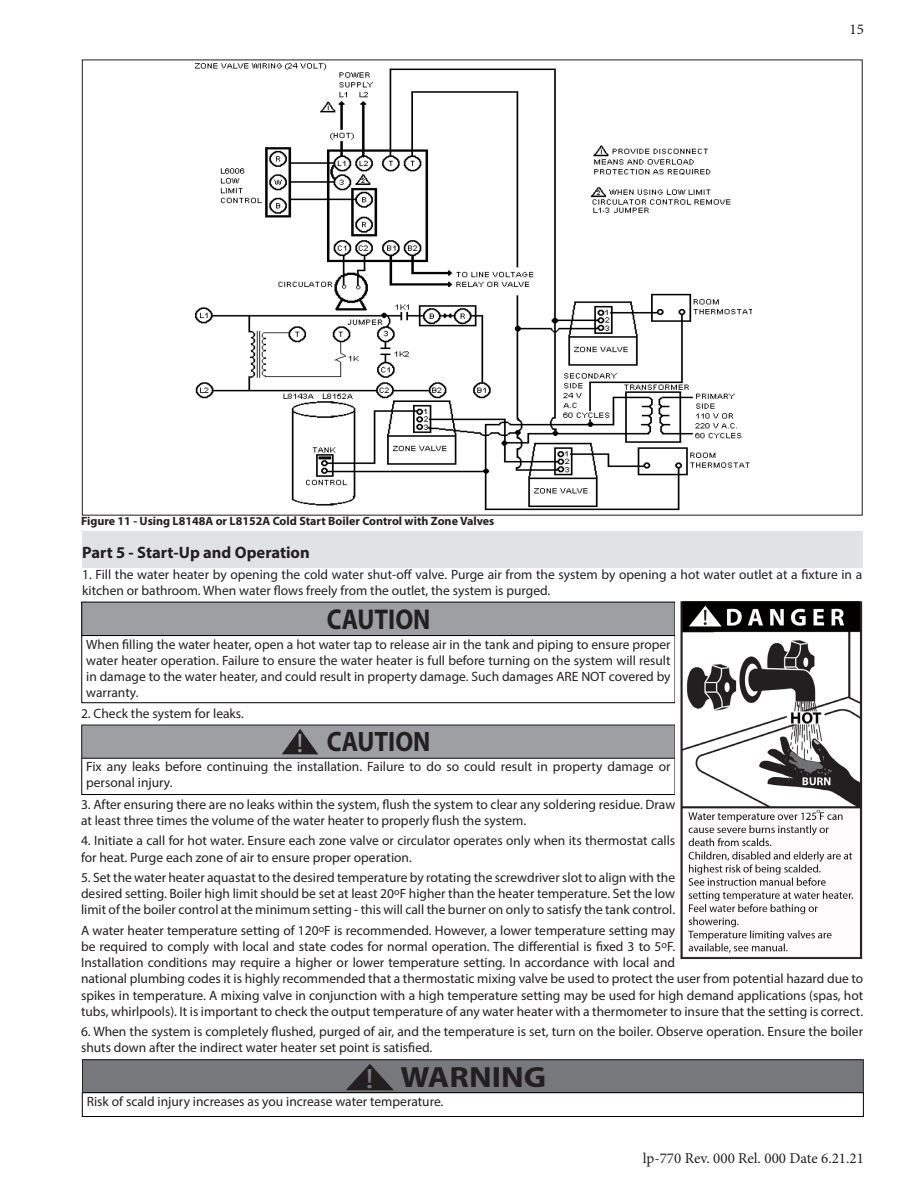
<style>
.page{position:relative;width:918px;height:1188px;background:#fff}
.page>*{position:absolute;margin:0;border:0;box-sizing:border-box;transform-origin:0 0}
.t1{font:700 29.25px "Myriad Pro";color:#231f20;scale:1.12 1}
.t2{font:700 28.8px "Myriad Pro";color:#231f20;scale:.87 1}
.t3{font:700 28.2px "Myriad Pro";color:#231f20;scale:.89 1}
.Heading{font:700 16.5px "Myriad Pro";color:#231f20}
.t4{font:15px "Minion Pro";color:#231f20}
.Body_Copy_9pt{font:13.5px/16.2px "Myriad Pro";color:#231f20}
.t5{font:700 12px "Myriad Pro";color:#231f20}
.s1{font-weight:400;font-size:26.85px;color:#9d9fa2}
.s2{font-weight:400;font-size:27.9px;color:#76787b}
</style>
<div class="page">
<img style="left:195px;top:63px;width:557px;height:448px">
<div style="left:82px;top:531px;width:780px;height:36px;background:#e1e2e4"></div>
<div style="left:82px;top:635px;width:593px;height:68px;border:1px solid #000"></div>
<div style="left:82px;top:757px;width:593px;height:38px;border:1px solid #000"></div>
<div style="left:82px;top:602px;width:593px;height:34px;background:#9d9fa2"></div>
<div style="left:82px;top:602px;width:593px;height:34px;border:1px solid #000"></div>
<div style="left:82px;top:725px;width:593px;height:33px;background:#9d9fa2"></div>
<svg style="left:282px;top:729px;width:36px;height:26px"></svg>
<img style="left:680px;top:601px;width:183px;height:359px">
<div style="left:82px;top:1060px;width:781px;height:33px;background:#76787b"></div>
<svg style="left:346px;top:1064px;width:48px;height:27px"></svg>
<div style="left:82px;top:1060px;width:782px;height:33px;border:1px solid #231f20"></div>
<div style="left:82px;top:1093px;width:782px;height:24px;border:1px solid #000"></div>
<p class="t5" style="left:81px;top:513px;width:415px">Figure 11 - Using L8148A or L8152A Cold Start Boiler Control with Zone Valves</p>
<p class="Heading" style="left:82px;top:542px;width:229px">Part 5 - Start-Up and Operation</p>
<p class="t4" style="left:850px;top:19px;width:16px">15</p>
<p class="Body_Copy_9pt" style="left:82px;top:566px;width:782px">1. Fill the water heater by opening the cold water shut-off valve. Purge air from the system by opening a hot water outlet at a fixture in a kitchen or bathroom. When water flows freely from the outlet, the system is purged.</p>
<p class="t2" style="left:327px;top:600px;width:121px">CAUTION</p>
<p class="Body_Copy_9pt" style="left:86px;top:636px;width:586px;text-align:justify">When filling the water heater, open a hot water tap to release air in the tank and piping to ensure proper water heater operation. Failure to ensure the water heater is full before turning on the system will result in damage to the water heater, and could result in property damage. Such damages ARE NOT covered by warranty.</p>
<p class="Body_Copy_9pt" style="left:81px;top:705px;width:164px">2. Check the system for leaks.</p>
<p class="t3" style="left:297px;top:723px;width:152px"><span class="s1">!</span> CAUTION</p>
<p class="Body_Copy_9pt" style="left:86px;top:758px;width:586px">Fix any leaks before continuing the installation. Failure to do so could result in property damage or personal injury.</p>
<p class="Body_Copy_9pt" style="left:81px;top:796px;width:596px">3. After ensuring there are no leaks within the system, flush the system to clear any soldering residue. Draw at least three times the volume of the water heater to properly flush the system.</p>
<p class="Body_Copy_9pt" style="left:81px;top:832px;width:596px">4. Initiate a call for hot water. Ensure each zone valve or circulator operates only when its thermostat calls for heat. Purge each zone of air to ensure proper operation.</p>
<p class="Body_Copy_9pt" style="left:81px;top:869px;width:596px;text-align:justify">5. Set the water heater aquastat to the desired temperature by rotating the screwdriver slot to align with the desired setting. Boiler high limit should be set at least 20<sup>o</sup>F higher than the heater temperature. Set the low limit of the boiler control at the minimum setting - this will call the burner on only to satisfy the tank control.</p>
<p class="Body_Copy_9pt" style="left:81px;top:922px;width:784px">A water heater temperature setting of 120<sup>o</sup>F is recommended. However, a lower temperature setting may<br>be required to comply with local and state codes for normal operation. The differential is fixed 3 to 5<sup>o</sup>F.<br>Installation conditions may require a higher or lower temperature setting. In accordance with local and<br>national plumbing codes it is highly recommended that a thermostatic mixing valve be used to protect the user from potential hazard due to spikes in temperature. A mixing valve in conjunction with a high temperature setting may be used for high demand applications (spas, hot tubs, whirlpools). It is important to check the output temperature of any water heater with a thermometer to insure that the setting is correct.</p>
<p class="Body_Copy_9pt" style="left:81px;top:1023px;width:784px">6. When the system is completely flushed, purged of air, and the temperature is set, turn on the boiler. Observe operation. Ensure the boiler shuts down after the indirect water heater set point is satisfied.</p>
<p class="t1" style="left:366px;top:1058px;width:163px"><span class="s2">!</span> WARNING</p>
<p class="Body_Copy_9pt" style="left:87px;top:1093px;width:358px">Risk of scald injury increases as you increase water temperature.</p>
<p class="t4" style="left:643px;top:1148px;width:223px">lp-770 Rev. 000 Rel. 000 Date 6.21.21</p>
</div>
